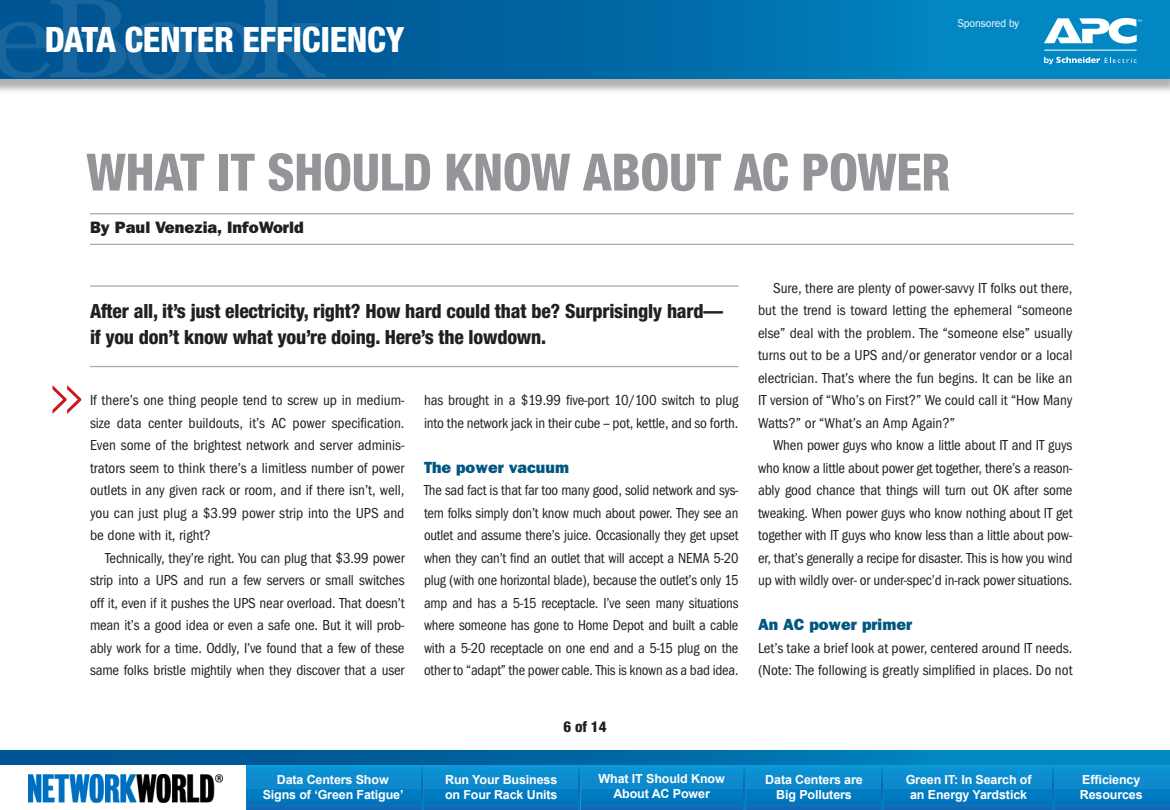
<style>
.page{position:relative;width:1170px;height:810px;background:#fff}
.page>*{position:absolute;margin:0;border:0;box-sizing:border-box;transform-origin:0 0}
.t1{font:800 condensed 51.5px "Helvetica Neue LT Std";letter-spacing:-.01em;color:#939598}
.t2{font:800 condensed 35px "Helvetica Neue LT Std";letter-spacing:-.01em;color:#fff}
.t3{font:800 condensed 19.62px/26.2px "Helvetica Neue LT Std";letter-spacing:-.01em;color:#231f20}
.t4{font:800 16.62px "Franklin Gothic";color:#231f20}
.t5{font:800 16.25px "Franklin Gothic";color:#00577f}
.t6{font:condensed 15px/22.5px "Franklin Gothic";letter-spacing:-.01em;color:#231f20;text-align:justify}
.t7{font:800 condensed 15px "Helvetica Neue LT Std";color:#231f20}
.t8{font:700 12.5px/15px "Arial";letter-spacing:-.01em;color:#fff;text-align:center}
.t9{font:11.25px "Franklin Gothic";letter-spacing:-.015em;color:#fff;scale:.94 1}
</style>
<div class="page">
<div style="left:0;top:0;width:1170px;height:94px;background:#231f20;opacity:.35"></div>
<svg style="left:326px;top:0;width:844px;height:79px;background:#0072ae"></svg>
<svg style="left:0;top:0;width:326px;height:79px;background:#085c98"></svg>
<div style="left:246px;top:765px;width:924px;height:25px;background:#0e8cce"></div>
<div style="left:246px;top:789px;width:924px;height:21px;background:linear-gradient(to right,#0376bd,#0376bd)"></div>
<svg style="left:0;top:750px;width:1170px;height:15px;background:#006ba7"></svg>
<img style="left:29px;top:774px;width:193px;height:28px">
<hr style="left:422px;top:767px;width:2px;height:43px;background:#fff">
<svg style="left:421px;top:772px;width:1px;height:38px"></svg>
<hr style="left:580px;top:767px;width:1px;height:43px;background:#fff">
<svg style="left:579px;top:772px;width:1px;height:38px"></svg>
<hr style="left:745px;top:767px;width:1px;height:43px;background:#fff">
<svg style="left:743px;top:772px;width:2px;height:17px"></svg>
<svg style="left:743px;top:789px;width:2px;height:21px"></svg>
<hr style="left:882px;top:767px;width:1px;height:43px;background:#fff">
<svg style="left:881px;top:772px;width:1px;height:38px"></svg>
<hr style="left:1053px;top:767px;width:1px;height:43px;background:#fff">
<svg style="left:1052px;top:772px;width:1px;height:38px"></svg>
<svg style="left:1044px;top:57px;width:93px;height:7px"></svg>
<hr style="left:1044px;top:50px;width:93px;height:1px;background:#fff">
<svg style="left:1044px;top:18px;width:98px;height:26px"></svg>
<hr style="left:90px;top:366px;width:649px;height:1px;background:#a8a9ad">
<hr style="left:90px;top:285px;width:649px;height:2px;background:#a8a9ad">
<svg style="left:53px;top:385px;width:28px;height:29px"></svg>
<hr style="left:90px;top:213px;width:984px;height:1px;background:#a8a9ad">
<hr style="left:90px;top:244px;width:984px;height:1px;background:#a8a9ad">
<h2 class="t2" style="left:45px;top:18px;width:361px">DATA CENTER EFFICIENCY</h2>
<p class="t9" style="left:958px;top:17px;width:67px">Sponsored by</p>
<h1 class="t1" style="left:86px;top:140px;width:866px">WHAT IT SHOULD KNOW ABOUT AC POWER</h1>
<p class="t4" style="left:90px;top:218px;width:215px">By Paul Venezia, InfoWorld</p>
<h3 class="t3" style="left:90px;top:297px;width:634px">After all, it’s just electricity, right? How hard could that be? Surprisingly hard— if you don’t know what you’re doing. Here’s the lowdown.</h3>
<p class="t6" style="left:90px;top:389px;width:316px">If there’s one thing people tend to screw up in medium&shy;size data center buildouts, it’s AC power specification.<br>Even some of the brightest network and server adminis&shy;trators seem to think there’s a limitless number of power outlets in any given rack or room, and if there isn’t, well, you can just plug a $3.99 power strip into the UPS and be done with it, right?</p>
<p class="t6" style="left:90px;top:546px;width:316px;text-indent:15px">Technically, they’re right. You can plug that $3.99 power strip into a UPS and run a few servers or small switches off it, even if it pushes the UPS near overload. That doesn’t mean it’s a good idea or even a safe one. But it will prob&shy;ably work for a time. Oddly, I’ve found that a few of these same folks bristle mightily when they discover that a user</p>
<p class="t6" style="left:424px;top:389px;width:316px">has brought in a $19.99 five-port 10/100 switch to plug into the network jack in their cube -- pot, kettle, and so forth.</p>
<p class="t5" style="left:424px;top:457px;width:147px">The power vacuum</p>
<p class="t6" style="left:424px;top:479px;width:316px">The sad fact is that far too many good, solid network and sys&shy;tem folks simply don’t know much about power. They see an outlet and assume there’s juice. Occasionally they get upset when they can’t find an outlet that will accept a NEMA 5-20 plug (with one horizontal blade), because the outlet’s only 15 amp and has a 5-15 receptacle. I’ve seen many situations where someone has gone to Home Depot and built a cable with a 5-20 receptacle on one end and a 5-15 plug on the other to “adapt” the power cable. This is known as a bad idea.</p>
<p class="t7" style="left:563px;top:717px;width:45px">6 of 14</p>
<p class="t6" style="left:758px;top:276px;width:316px;text-indent:15px">Sure, there are plenty of power-savvy IT folks out there, but the trend is toward letting the ephemeral “someone else” deal with the problem. The “someone else” usually turns out to be a UPS and/or generator vendor or a local electrician. That’s where the fun begins. It can be like an IT version of “Who’s on First?” We could call it “How Many Watts?” or “What’s an Amp Again?”</p>
<p class="t6" style="left:758px;top:434px;width:316px;text-indent:15px">When power guys who know a little about IT and IT guys who know a little about power get together, there’s a reason&shy;ably good chance that things will turn out OK after some tweaking. When power guys who know nothing about IT get together with IT guys who know less than a little about pow&shy;er, that’s generally a recipe for disaster. This is how you wind up with wildly over- or under-spec’d in-rack power situations.</p>
<p class="t5" style="left:758px;top:615px;width:156px">An AC power primer</p>
<p class="t6" style="left:758px;top:636px;width:316px">Let’s take a brief look at power, centered around IT needs. (Note: The following is greatly simplified in places. Do not</p>
<p class="t8" style="left:263px;top:772px;width:142px">Data Centers Show<br>Signs of ‘Green Fatigue’</p>
<p class="t8" style="left:445px;top:772px;width:114px;text-align:left">Run Your Business on Four Rack Units</p>
<p class="t8" style="left:599px;top:771px;width:128px">What IT Should Know<br>About AC Power</p>
<p class="t8" style="left:765px;top:772px;width:99px">Data Centers are<br>Big Polluters</p>
<p class="t8" style="left:906px;top:772px;width:127px">Green IT: In Search of an Energy Yardstick</p>
<p class="t8" style="left:1080px;top:772px;width:64px;text-align:left">Efficiency<br>Resources</p>
</div>
